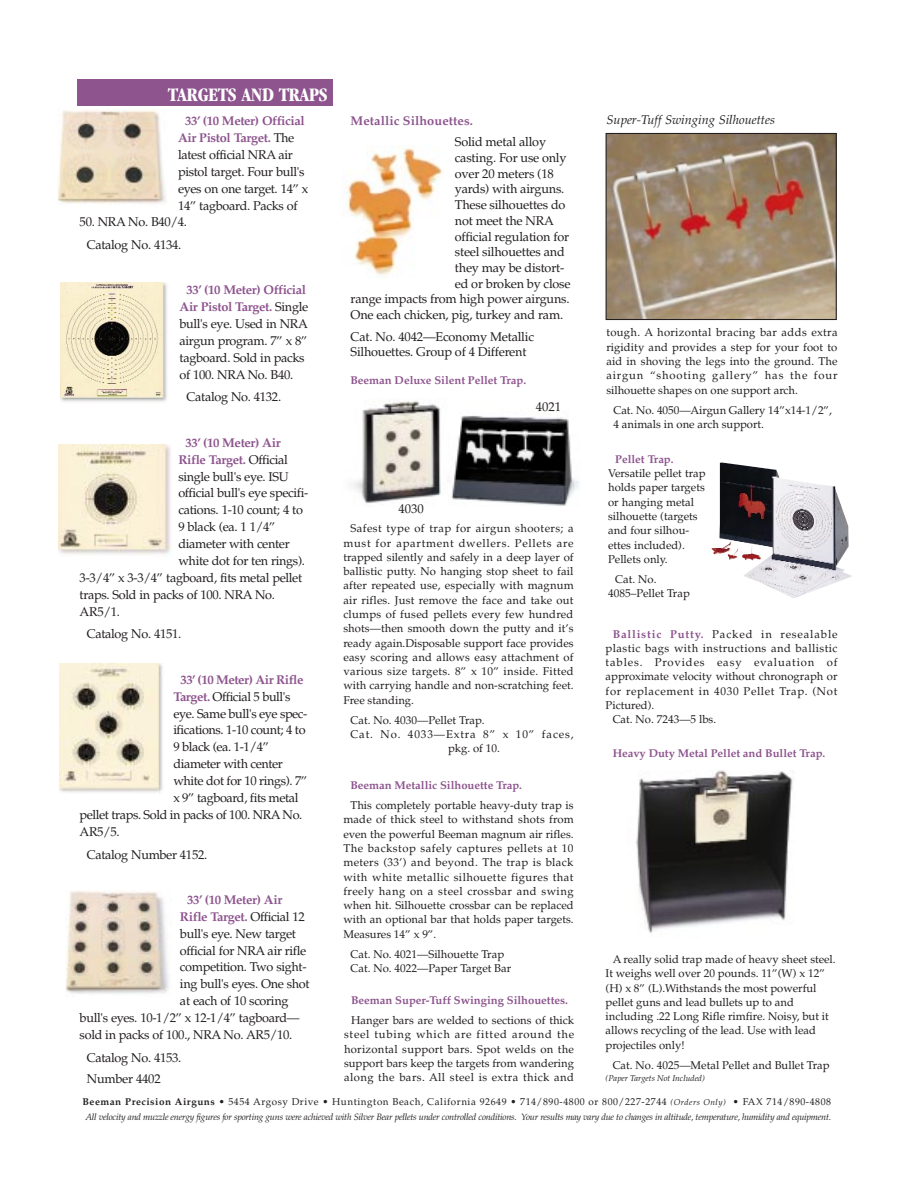
<style>
.page{position:relative;width:918px;height:1188px;background:#fff}
.page>*{position:absolute;margin:0;border:0;box-sizing:border-box;transform-origin:0 0}
.t1{font:700 condensed 19.8px "Garamond";letter-spacing:-.01em;color:#fff}
.t2{font:12.75px/17px "Palatino";letter-spacing:-.025em;color:#231f20}
.t3{font:700 12.75px "Palatino";letter-spacing:-.025em;color:#8d548e}
.t4{font:italic 12.75px "Palatino";color:#231f20}
.t5{font:700 12.75px "Palatino";letter-spacing:.01em;color:#8d548e}
.t6{font:11.25px/14.2px "Palatino";color:#231f20}
.t7{font:700 11.25px "Palatino";color:#8d548e}
.t8{font:11.25px "Palatino";letter-spacing:.075em;color:#231f20}
.t9{font:11.25px "Palatino";letter-spacing:.035em;color:#231f20}
.t10{font:11.25px "Palatino";letter-spacing:.055em;color:#231f20}
.t11{font:9.9px "Palatino";letter-spacing:.055em;color:#231f20}
.t12{font:italic 9.15px "Palatino";letter-spacing:-.025em;color:#231f20}
.t13{font:italic 8.4px "Palatino";color:#231f20}
.s1{font-weight:700;color:#8d548e}
.s2{font-weight:400;color:#231f20}
.s3{font-weight:700}
.s4{font-style:italic;font-size:8.4px}
</style>
<div class="page">
<img style="left:344px;top:147px;width:99px;height:130px">
<img style="left:65px;top:890px;width:104px;height:104px">
<img style="left:58px;top:110px;width:108px;height:94px">
<img style="left:58px;top:445px;width:113px;height:110px">
<img style="left:61px;top:282px;width:108px;height:121px">
<img style="left:60px;top:663px;width:103px;height:131px">
<img style="left:353px;top:400px;width:226px;height:106px">
<img style="left:608px;top:135px;width:227px;height:183px">
<div style="left:606px;top:133px;width:231px;height:187px;border:1px solid #231f20"></div>
<img style="left:712px;top:463px;width:140px;height:135px">
<img style="left:636px;top:770px;width:157px;height:163px">
<div style="left:78px;top:80px;width:255px;height:26px;background:#8d548e"></div>
<h1 class="t1" style="left:168px;top:87px;width:161px">TARGETS AND TRAPS</h1>
<p class="t2" style="left:178px;top:114px;width:132px;text-indent:7px"><span class="s1">33’ (10 Meter) Official<br>Air Pistol Target.</span> The latest official NRA air pistol target. Four bull's eyes on one target. 14” x<br>14” tagboard. Packs of</p>
<p class="t2" style="left:80px;top:212px;width:109px;line-height:22.6px;text-align:center">50. NRA No. B40/4.<br>Catalog No. 4134.</p>
<p class="t2" style="left:180px;top:283px;width:130px;text-indent:7px"><span class="s1">33’ (10 Meter) Official<br>Air Pistol Target.</span> Single bull's eye. Used in NRA airgun program. 7” x 8” tagboard. Sold in packs of 100. NRA No. B40.</p>
<p class="t2" style="left:187px;top:390px;width:96px">Catalog No. 4132.</p>
<p class="t3" style="left:185px;top:437px;width:97px">33’ (10 Meter) Air</p>
<p class="t3" style="left:178px;top:454px;width:111px">Rifle Target. <span class="s2">Official</span></p>
<p class="t2" style="left:178px;top:469px;width:112px">single bull's eye. ISU</p>
<p class="t2" style="left:178px;top:486px;width:131px">official bull's eye specifi-</p>
<p class="t2" style="left:178px;top:503px;width:126px">cations. 1-10 count; 4 to</p>
<p class="t2" style="left:178px;top:520px;width:99px">9 black (ea. 1 1/4”</p>
<p class="t2" style="left:178px;top:537px;width:113px">diameter with center</p>
<p class="t2" style="left:178px;top:554px;width:128px">white dot for ten rings).</p>
<p class="t2" style="left:80px;top:571px;width:224px">3-3/4” x 3-3/4” tagboard, fits metal pellet</p>
<p class="t2" style="left:80px;top:588px;width:197px">traps. Sold in packs of 100. NRA No.</p>
<p class="t2" style="left:80px;top:605px;width:42px">AR5/1.</p>
<p class="t2" style="left:87px;top:627px;width:96px">Catalog No. 4151.</p>
<p class="t3" style="left:180px;top:674px;width:125px">33’ (10 Meter) Air Rifle</p>
<p class="t2" style="left:173px;top:689px;width:119px"><span class="s1">Target.</span> Official 5 bull's</p>
<p class="t2" style="left:173px;top:706px;width:136px">eye. Same bull's eye spec-</p>
<p class="t2" style="left:173px;top:723px;width:134px">ifications. 1-10 count; 4 to</p>
<p class="t2" style="left:173px;top:740px;width:97px">9 black (ea. 1-1/4”</p>
<p class="t2" style="left:173px;top:757px;width:111px">diameter with center</p>
<p class="t2" style="left:173px;top:774px;width:136px">white dot for 10 rings). 7”</p>
<p class="t2" style="left:173px;top:791px;width:127px">x 9” tagboard, fits metal</p>
<p class="t2" style="left:80px;top:808px;width:224px">pellet traps. Sold in packs of 100. NRA No.</p>
<p class="t2" style="left:80px;top:825px;width:41px">AR5/5.</p>
<p class="t2" style="left:87px;top:847px;width:122px">Catalog Number 4152.</p>
<p class="t3" style="left:187px;top:895px;width:97px">33’ (10 Meter) Air</p>
<p class="t3" style="left:180px;top:911px;width:126px">Rifle Target. <span class="s2">Official 12</span></p>
<p class="t2" style="left:180px;top:926px;width:118px">bull's eye. New target</p>
<p class="t2" style="left:180px;top:943px;width:128px">official for NRA air rifle</p>
<p class="t2" style="left:180px;top:960px;width:128px">competition. Two sight-</p>
<p class="t2" style="left:180px;top:977px;width:131px">ing bull's eyes. One shot</p>
<p class="t2" style="left:180px;top:994px;width:110px">at each of 10 scoring</p>
<p class="t2" style="left:80px;top:1011px;width:221px">bull's eyes. 10-1/2” x 12-1/4” tagboard—</p>
<p class="t2" style="left:80px;top:1028px;width:214px">sold in packs of 100., NRA No. AR5/10.</p>
<p class="t2" style="left:87px;top:1048px;width:96px;line-height:21.1px">Catalog No. 4153.<br>Number 4402</p>
<p class="t5" style="left:351px;top:116px;width:124px">Metallic Silhouettes.</p>
<p class="t2" style="left:455px;top:135px;width:93px">Solid metal alloy</p>
<p class="t2" style="left:455px;top:151px;width:113px">casting. For use only</p>
<p class="t2" style="left:455px;top:166px;width:100px">over 20 meters (18</p>
<p class="t2" style="left:455px;top:182px;width:111px">yards) with airguns.</p>
<p class="t2" style="left:455px;top:198px;width:112px">These silhouettes do</p>
<p class="t2" style="left:455px;top:214px;width:101px">not meet the NRA</p>
<p class="t2" style="left:455px;top:229px;width:116px">official regulation for</p>
<p class="t2" style="left:455px;top:245px;width:111px">steel silhouettes and</p>
<p class="t2" style="left:455px;top:261px;width:111px">they may be distort-</p>
<p class="t2" style="left:455px;top:276px;width:117px">ed or broken by close</p>
<p class="t2" style="left:351px;top:292px;width:221px">range impacts from high power airguns.</p>
<p class="t2" style="left:351px;top:308px;width:214px">One each chicken, pig, turkey and ram.</p>
<p class="t2" style="left:351px;top:330px;width:185px;line-height:15.8px">Cat. No. 4042—Economy Metallic<br>Silhouettes. Group of 4 Different</p>
<p class="t7" style="left:350px;top:376px;width:177px">Beeman Deluxe Silent Pellet Trap.</p>
<p class="t2" style="left:399px;top:501px;width:27px">4030</p>
<p class="t2" style="left:536px;top:399px;width:27px">4021</p>
<p class="t6" style="left:343px;top:523px;width:232px;text-align:justify;text-indent:7px">Safest type of trap for airgun shooters; a must for apartment dwellers. Pellets are trapped silently and safely in a deep layer of ballistic putty. No hanging stop sheet to fail after repeated use, especially with magnum air rifles. Just remove the face and take out clumps of fused pellets every few hundred shots—then smooth down the putty and it’s ready again.Disposable support face provides easy scoring and allows easy attachment of various size targets. 8” x 10” inside. Fitted with carrying handle and non-scratching feet.<br>Free standing.</p>
<p class="t6" style="left:350px;top:714px;width:136px">Cat. No. 4030—Pellet Trap.</p>
<p class="t8" style="left:350px;top:730px;width:225px">Cat. No. 4033—Extra 8” x 10” faces,</p>
<p class="t6" style="left:448px;top:743px;width:53px">pkg. of 10.</p>
<p class="t7" style="left:350px;top:781px;width:173px">Beeman Metallic Silhouette Trap.</p>
<p class="t6" style="left:343px;top:800px;width:232px;text-align:justify;text-indent:7px">This completely portable heavy-duty trap is made of thick steel to withstand shots from even the powerful Beeman magnum air rifles.<br>The backstop safely captures pellets at 10 meters (33’) and beyond. The trap is black with white metallic silhouette figures that freely hang on a steel crossbar and swing when hit. Silhouette crossbar can be replaced with an optional bar that holds paper targets.<br>Measures 14” x 9”.</p>
<p class="t6" style="left:350px;top:948px;width:162px">Cat. No. 4021—Silhouette Trap<br>Cat. No. 4022—Paper Target Bar</p>
<p class="t7" style="left:351px;top:996px;width:218px">Beeman Super-Tuff Swinging Silhouettes.</p>
<p class="t6" style="left:344px;top:1014px;width:232px;text-align:justify;text-indent:7px">Hanger bars are welded to sections of thick steel tubing which are fitted around the horizontal support bars. Spot welds on the support bars keep the targets from wandering along the bars. All steel is extra thick and</p>
<p class="t4" style="left:607px;top:114px;width:170px">Super-Tuff Swinging Silhouettes</p>
<p class="t6" style="left:606px;top:327px;width:233px;text-align:justify">tough. A horizontal bracing bar adds extra rigidity and provides a step for your foot to aid in shoving the legs into the ground. The airgun “shooting gallery” has the four silhouette shapes on one support arch.</p>
<p class="t6" style="left:613px;top:404px;width:220px">Cat. No. 4050—Airgun Gallery 14”x14-1/2”,<br>4 animals in one arch support.</p>
<p class="t7" style="left:615px;top:455px;width:60px">Pellet Trap.</p>
<p class="t6" style="left:608px;top:468px;width:99px">Versatile pellet trap holds paper targets or hanging metal silhouette (targets and four silhou&shy;ettes included).<br>Pellets only.</p>
<p class="t6" style="left:608px;top:573px;width:83px;text-indent:7px">Cat. No.<br>4085–Pellet Trap</p>
<p class="t8" style="left:613px;top:629px;width:226px"><span class="s1">Ballistic Putty.</span> Packed in resealable</p>
<p class="t9" style="left:606px;top:644px;width:233px">plastic bags with instructions and ballistic</p>
<p class="t8" style="left:606px;top:658px;width:233px">tables. Provides easy evaluation of</p>
<p class="t6" style="left:606px;top:671px;width:233px">approximate velocity without chronograph or</p>
<p class="t10" style="left:606px;top:686px;width:233px">for replacement in 4030 Pellet Trap. (Not</p>
<p class="t6" style="left:606px;top:699px;width:50px">Pictured).</p>
<p class="t6" style="left:613px;top:714px;width:105px">Cat. No. 7243—5 lbs.</p>
<p class="t7" style="left:613px;top:749px;width:214px">Heavy Duty Metal Pellet and Bullet Trap.</p>
<p class="t6" style="left:606px;top:953px;width:232px;text-indent:7px">A really solid trap made of heavy sheet steel.<br>It weighs well over 20 pounds. 11”(W) x 12” (H) x 8” (L).Withstands the most powerful pellet guns and lead bullets up to and including .22 Long Rifle rimfire. Noisy, but it allows recycling of the lead. Use with lead projectiles only!</p>
<p class="t6" style="left:613px;top:1059px;width:218px">Cat. No. 4025—Metal Pellet and Bullet Trap</p>
<p class="t13" style="left:606px;top:1075px;width:101px">(Paper Targets Not Included)</p>
<p class="t11" style="left:82px;top:1097px;width:750px"><span class="s3">Beeman Precision Airguns</span> • 5454 Argosy Drive • Huntington Beach, California 92649 • 714/890-4800 or 800/227-2744 <span class="s4">(Orders Only)</span> • FAX 714/890-4808</p>
<p class="t12" style="left:85px;top:1113px;width:747px">All velocity and muzzle energy figures for sporting guns were achieved with Silver Bear pellets under controlled conditions. Your results may vary due to changes in altitude, temperature, humidity and equipment.</p>
</div>
